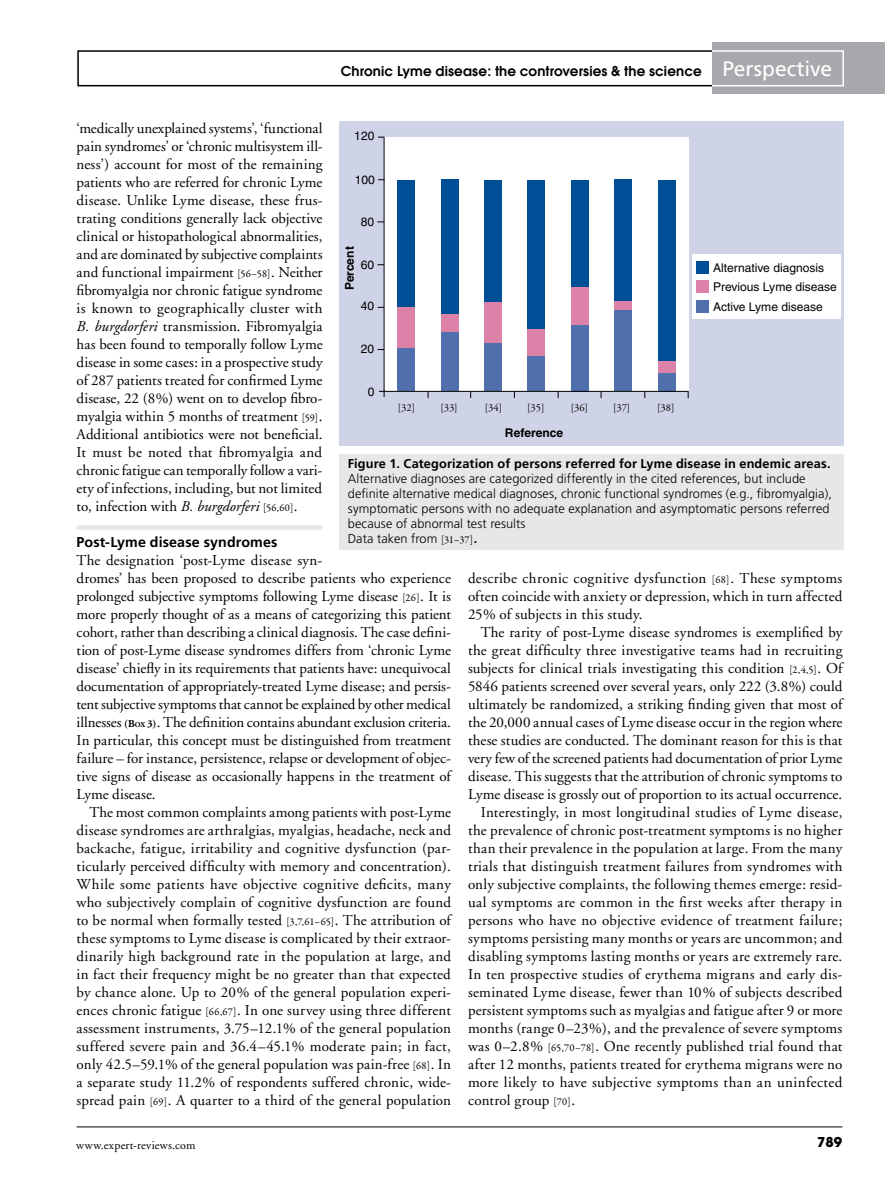
<style>
.page{position:relative;width:885px;height:1191px;background:#fff}
.page>*{position:absolute;margin:0;border:0;box-sizing:border-box;transform-origin:0 0}
.t1{font:21px "Frutiger";color:#fff}
.t2{font:15px/18px "Adobe Garamond";letter-spacing:.005em;color:#000;text-align:justify}
.t3{font:700 14.25px "Frutiger";letter-spacing:.01em;color:#000}
.t4{font:600 13.5px "Avant Garde";letter-spacing:.01em;color:#000}
.t5{font:700 13.5px "Avant Garde";color:#000}
.t6{font:300 12.75px/15px "Frutiger";letter-spacing:.005em;color:#000}
.t7{font:700 12.75px "Frutiger";letter-spacing:.01em;color:#000}
.t8{font:12px/19.6px "Helvetica";color:#000}
.t9{font:12px "Adobe Garamond";letter-spacing:.025em;color:#000}
.t10{font:700 12px "Helvetica";color:#000}
.t11{font:10.5px "Adobe Garamond Pro";color:#000}
.s1{font-family:"Garamond Premr Pro";font-size:10.5px}
.s2{font-style:italic}
.s3{font-weight:700;font-size:10.5px}
.s4{font-weight:700;font-size:7.35px}
.s5{font-family:"Garamond Premr Pro";font-weight:400;font-size:10.5px}
.s6{font-weight:700}
</style>
<div class="page">
<hr style="left:77px;top:1126px;width:765px;height:1px;background:#000">
<div style="left:77px;top:50px;width:676px;height:36px;border:2px solid #000"></div>
<div style="left:712px;top:43px;width:172px;height:51px;background:#a7a9ac"></div>
<div style="left:711px;top:50px;width:132px;height:36px;border:2px solid #fff"></div>
<div style="left:77px;top:525px;width:245px;height:5px;background:#e6e7e8"></div>
<div style="left:339px;top:121px;width:504px;height:325px;background:#ced3e8"></div>
<div style="left:692px;top:255px;width:149px;height:64px;background:#fff"></div>
<svg style="left:379px;top:390px;width:6px;height:7px"></svg>
<svg style="left:383px;top:137px;width:306px;height:255px;background:#b5c5db"></svg>
<div style="left:696px;top:261px;width:12px;height:12px;background:#004e96"></div>
<div style="left:696px;top:280px;width:12px;height:13px;background:#dc81a7"></div>
<div style="left:696px;top:301px;width:12px;height:12px;background:#5070ad"></div>
<div style="left:339px;top:454px;width:504px;height:95px;background:#e6e7e8"></div>
<p class="t4" style="left:341px;top:62px;width:362px">Chronic Lyme disease: the controversies &amp; the science</p>
<h1 class="t1" style="left:722px;top:56px;width:111px">Perspective</h1>
<p class="t2" style="left:77px;top:119px;width:247px">‘medically unexplained systems’, ‘functional pain syndromes’ or ‘chronic multisystem ill&shy;ness’) account for most of the remaining patients who are referred for chronic Lyme disease. Unlike Lyme disease, these frus&shy;trating conditions generally lack objective clinical or histopathological abnormalities, and are dominated by subjective complaints and functional impairment <span class="s1">[56–58]</span>. Neither fibromyalgia nor chronic fatigue syndrome is known to geographically cluster with <span class="s2">B. burgdorferi</span> transmission. Fibromyalgia has been found to temporally follow Lyme disease in some cases: in a prospective study of 287 patients treated for confirmed Lyme disease, 22 (8%) went on to develop fibro&shy;myalgia within 5 months of treatment <span class="s1">[59]</span>.<br>Additional antibiotics were not beneficial.<br>It must be noted that fibromyalgia and chronic fatigue can temporally follow a vari&shy;ety of infections, including, but not limited to, infection with <span class="s2">B. burgdorferi</span> <span class="s1">[56,60]</span>.</p>
<p class="t3" style="left:77px;top:533px;width:202px">Post-Lyme disease syndromes</p>
<p class="t2" style="left:77px;top:551px;width:376px;text-align:left">The designation ‘post-Lyme disease syn-<br>dromes’ has been proposed to describe patients who experience prolonged subjective symptoms following Lyme disease <span class="s1">[26]</span>. It is more properly thought of as a means of categorizing this patient cohort, rather than describing a clinical diagnosis. The case defini&shy;tion of post-Lyme disease syndromes differs from ‘chronic Lyme disease’ chiefly in its requirements that patients have: unequivocal documentation of appropriately-treated Lyme disease; and persis&shy;tent subjective symptoms that cannot be explained by other medical illnesses <span class="s3">(B</span><span class="s4">ox</span> <span class="s3">3)</span>. The definition contains abundant exclusion criteria.<br>In particular, this concept must be distinguished from treatment failure – for instance, persistence, relapse or development of objec&shy;tive signs of disease as occasionally happens in the treatment of Lyme disease.</p>
<p class="t2" style="left:77px;top:803px;width:376px;text-indent:13px">The most common complaints among patients with post-Lyme disease syndromes are arthralgias, myalgias, headache, neck and backache, fatigue, irritability and cognitive dysfunction (par&shy;ticularly perceived difficulty with memory and concentration).<br>While some patients have objective cognitive deficits, many who subjectively complain of cognitive dysfunction are found to be normal when formally tested <span class="s1">[3,7,61–65]</span>. The attribution of these symptoms to Lyme disease is complicated by their extraor&shy;dinarily high background rate in the population at large, and in fact their frequency might be no greater than that expected by chance alone. Up to 20% of the general population experi&shy;ences chronic fatigue <span class="s1">[66,67]</span>. In one survey using three different assessment instruments, 3.75–12.1% of the general population suffered severe pain and 36.4–45.1% moderate pain; in fact, only 42.5–59.1% of the general population was pain-free <span class="s1">[68]</span>. In a separate study 11.2% of respondents suffered chronic, wide&shy;spread pain <span class="s1">[69]</span>. A quarter to a third of the general population</p>
<p class="t8" style="left:354px;top:126px;width:22px">120</p>
<p class="t8" style="left:354px;top:170px;width:22px">100</p>
<p class="t8" style="left:360px;top:211px;width:15px">80</p>
<p class="t10" style="left:342px;top:290px;width:45px;rotate:-90deg">Percent</p>
<p class="t8" style="left:360px;top:254px;width:15px">60</p>
<p class="t8" style="left:713px;top:257px;width:125px">Alternative diagnosis<br>Previous Lyme disease<br>Active Lyme disease</p>
<p class="t8" style="left:360px;top:295px;width:15px">40</p>
<p class="t8" style="left:360px;top:339px;width:15px">20</p>
<p class="t8" style="left:368px;top:382px;width:8px">0</p>
<p class="t11" style="left:398px;top:402px;width:19px">[32]</p>
<p class="t11" style="left:440px;top:402px;width:19px">[33]</p>
<p class="t11" style="left:485px;top:402px;width:19px">[34]</p>
<p class="t11" style="left:527px;top:402px;width:19px">[35]</p>
<p class="t11" style="left:570px;top:402px;width:19px">[36]</p>
<p class="t11" style="left:613px;top:402px;width:19px">[37]</p>
<p class="t11" style="left:657px;top:402px;width:19px">[38]</p>
<p class="t10" style="left:505px;top:425px;width:60px">Reference</p>
<p class="t7" style="left:348px;top:456px;width:484px">Figure 1. Categorization of persons referred for Lyme disease in endemic areas.</p>
<p class="t6" style="left:348px;top:471px;width:486px">Alternative diagnoses are categorized differently in the cited references, but include definite alternative medical diagnoses, chronic functional syndromes (e.g., fibromyalgia), symptomatic persons with no adequate explanation and asymptomatic persons referred because of abnormal test results<br>Data taken from <span class="s5">[31–37]</span><span class="s6">.</span></p>
<p class="t2" style="left:468px;top:569px;width:376px">describe chronic cognitive dysfunction <span class="s1">[68]</span>. These symptoms often coincide with anxiety or depression, which in turn affected 25% of subjects in this study.</p>
<p class="t2" style="left:480px;top:623px;width:363px">The rarity of post-Lyme disease syndromes is exemplified by</p>
<p class="t2" style="left:468px;top:641px;width:376px">the great difficulty three investigative teams had in recruiting</p>
<p class="t2" style="left:468px;top:659px;width:376px">subjects for clinical trials investigating this condition <span class="s1">[2,4,5]</span>. Of</p>
<p class="t2" style="left:468px;top:677px;width:376px">5846 patients screened over several years, only 222 (3.8%) could</p>
<p class="t2" style="left:468px;top:695px;width:376px">ultimately be randomized, a striking finding given that most of</p>
<p class="t2" style="left:468px;top:713px;width:376px">the 20,000 annual cases of Lyme disease occur in the region where</p>
<p class="t2" style="left:468px;top:731px;width:376px">these studies are conducted. The dominant reason for this is that</p>
<p class="t2" style="left:468px;top:749px;width:376px">very few of the screened patients had documentation of prior Lyme</p>
<p class="t2" style="left:468px;top:767px;width:376px">disease. This suggests that the attribution of chronic symptoms to</p>
<p class="t2" style="left:468px;top:785px;width:376px">Lyme disease is grossly out of proportion to its actual occurrence.</p>
<p class="t2" style="left:480px;top:803px;width:363px">Interestingly, in most longitudinal studies of Lyme disease,</p>
<p class="t2" style="left:468px;top:821px;width:376px">the prevalence of chronic post-treatment symptoms is no higher</p>
<p class="t2" style="left:468px;top:839px;width:376px">than their prevalence in the population at large. From the many</p>
<p class="t2" style="left:468px;top:857px;width:376px">trials that distinguish treatment failures from syndromes with</p>
<p class="t2" style="left:468px;top:875px;width:376px">only subjective complaints, the following themes emerge: resid-</p>
<p class="t2" style="left:468px;top:893px;width:376px">ual symptoms are common in the first weeks after therapy in</p>
<p class="t2" style="left:468px;top:911px;width:376px">persons who have no objective evidence of treatment failure;</p>
<p class="t2" style="left:468px;top:929px;width:376px">symptoms persisting many months or years are uncommon; and</p>
<p class="t2" style="left:468px;top:947px;width:376px">disabling symptoms lasting months or years are extremely rare.</p>
<p class="t2" style="left:468px;top:965px;width:376px">In ten prospective studies of erythema migrans and early dis-</p>
<p class="t2" style="left:468px;top:983px;width:376px">seminated Lyme disease, fewer than 10% of subjects described</p>
<p class="t2" style="left:468px;top:1001px;width:376px">persistent symptoms such as myalgias and fatigue after 9 or more</p>
<p class="t2" style="left:468px;top:1019px;width:376px">months (range 0–23%), and the prevalence of severe symptoms</p>
<p class="t2" style="left:468px;top:1037px;width:376px">was 0–2.8% <span class="s1">[65,70–78]</span>. One recently published trial found that</p>
<p class="t2" style="left:468px;top:1055px;width:376px">after 12 months, patients treated for erythema migrans were no</p>
<p class="t2" style="left:468px;top:1073px;width:376px">more likely to have subjective symptoms than an uninfected</p>
<p class="t2" style="left:468px;top:1091px;width:109px">control group <span class="s1">[70]</span>.</p>
<p class="t9" style="left:76px;top:1138px;width:121px">www.expert-reviews.com</p>
<p class="t5" style="left:816px;top:1133px;width:27px">789</p>
</div>
